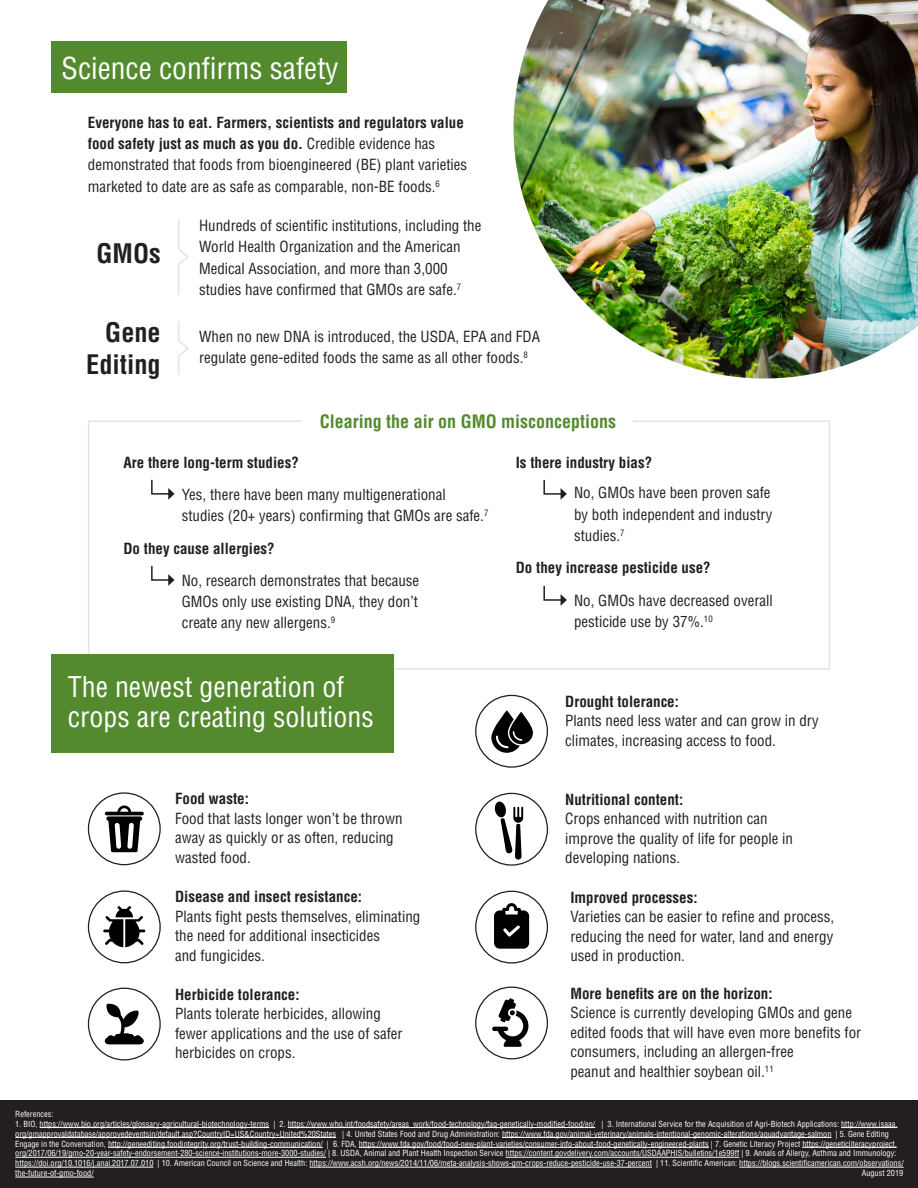
<style>
.page{position:relative;width:918px;height:1188px;background:#fff}
.page>*{position:absolute;margin:0;border:0;box-sizing:border-box;transform-origin:0 0}
.t1{font:condensed 29.55px "Helvetica";color:#fff}
.t2{font:condensed 27.9px/30.6px "Helvetica";color:#fff}
.t3{font:700 condensed 26.25px/31.2px "Helvetica";color:#231f20;text-align:right}
.t4{font:700 condensed 18px "Helvetica";color:#548a2e}
.t5{font:condensed 15px/19.5px "Helvetica";color:#231f20}
.t6{font:700 condensed 15px "Helvetica";color:#231f20}
.t7{font:condensed 8.25px/9.9px "Helvetica";color:#fff}
.s1{font-weight:700}
</style>
<div class="page">
<div style="left:0;top:1101px;width:918px;height:87px;background:#231f20"></div>
<hr style="left:40px;top:1127px;width:229px;height:1px;background:#fff">
<hr style="left:288px;top:1127px;width:307px;height:1px;background:#fff">
<hr style="left:841px;top:1127px;width:56px;height:1px;background:#fff">
<hr style="left:15px;top:1137px;width:321px;height:1px;background:#fff">
<hr style="left:502px;top:1137px;width:330px;height:1px;background:#fff">
<hr style="left:108px;top:1147px;width:215px;height:1px;background:#fff">
<hr style="left:359px;top:1147px;width:350px;height:1px;background:#fff">
<hr style="left:802px;top:1147px;width:95px;height:1px;background:#fff">
<hr style="left:15px;top:1157px;width:311px;height:1px;background:#fff">
<hr style="left:506px;top:1157px;width:233px;height:1px;background:#fff">
<hr style="left:15px;top:1167px;width:138px;height:1px;background:#fff">
<hr style="left:310px;top:1167px;width:342px;height:1px;background:#fff">
<hr style="left:739px;top:1167px;width:165px;height:1px;background:#fff">
<hr style="left:15px;top:1177px;width:79px;height:1px;background:#fff">
<div style="left:52px;top:41px;width:295px;height:52px;background:#548a2e"></div>
<img style="left:514px;top:0;width:404px;height:378px">
<svg style="left:543px;top:479px;width:24px;height:21px"></svg>
<svg style="left:151px;top:479px;width:24px;height:21px"></svg>
<svg style="left:151px;top:565px;width:24px;height:21px"></svg>
<svg style="left:543px;top:585px;width:24px;height:21px"></svg>
<svg style="left:178px;top:219px;width:11px;height:76px"></svg>
<svg style="left:178px;top:321px;width:11px;height:54px"></svg>
<div style="left:52px;top:654px;width:342px;height:99px;background:#548a2e"></div>
<div style="left:88px;top:792px;width:73px;height:73px;border:1px solid #231f20;border-radius:50%"></div>
<div style="left:475px;top:695px;width:73px;height:73px;border:1px solid #231f20;border-radius:50%"></div>
<div style="left:475px;top:793px;width:73px;height:73px;border:1px solid #231f20;border-radius:50%"></div>
<div style="left:475px;top:891px;width:73px;height:73px;border:1px solid #231f20;border-radius:50%"></div>
<div style="left:475px;top:987px;width:73px;height:72px;border:1px solid #231f20;border-radius:50%"></div>
<div style="left:88px;top:890px;width:73px;height:73px;border:1px solid #231f20;border-radius:50%"></div>
<div style="left:88px;top:988px;width:73px;height:73px;border:1px solid #231f20;border-radius:50%"></div>
<svg style="left:105px;top:805px;width:39px;height:47px"></svg>
<svg style="left:103px;top:906px;width:42px;height:41px"></svg>
<svg style="left:491px;top:710px;width:42px;height:43px"></svg>
<svg style="left:105px;top:1004px;width:39px;height:40px"></svg>
<svg style="left:492px;top:998px;width:36px;height:49px"></svg>
<svg style="left:494px;top:903px;width:35px;height:46px"></svg>
<svg style="left:494px;top:801px;width:29px;height:59px"></svg>
<p class="t1" style="left:62px;top:49px;width:279px">Science confirms safety</p>
<p class="t5" style="left:88px;top:112px;width:381px;line-height:21.3px"><span class="s1">Everyone has to eat. Farmers, scientists and regulators value food safety just as much as you do.</span> Credible evidence has demonstrated that foods from bioengineered (BE) plant varieties marketed to date are as safe as comparable, non-BE foods.<sup>6</sup></p>
<p class="t3" style="left:97px;top:237px;width:66px">GMOs</p>
<p class="t3" style="left:86px;top:317px;width:76px">Gene<br>Editing</p>
<p class="t5" style="left:199px;top:215px;width:284px;line-height:21.3px">Hundreds of scientific institutions, including the World Health Organization and the American Medical Association, and more than 3,000 studies have confirmed that GMOs are safe.<sup>7</sup></p>
<p class="t5" style="left:199px;top:326px;width:343px;line-height:21.3px">When no new DNA is introduced, the USDA, EPA and FDA regulate gene-edited foods the same as all other foods.<sup>8</sup></p>
<p class="t4" style="left:320px;top:410px;width:298px">Clearing the air on GMO misconceptions</p>
<p class="t6" style="left:123px;top:453px;width:177px">Are there long-term studies?</p>
<p class="t6" style="left:516px;top:453px;width:138px">Is there industry bias?</p>
<p class="t5" style="left:182px;top:484px;width:308px;line-height:21.3px">Yes, there have been many multigenerational studies (20+ years) confirming that GMOs are safe.<sup>7</sup></p>
<p class="t6" style="left:123px;top:539px;width:153px">Do they cause allergies?</p>
<p class="t5" style="left:182px;top:570px;width:239px;line-height:21.3px;text-align:justify">No, research demonstrates that because GMOs only use existing DNA, they don’t create any new allergens.<sup>9</sup></p>
<p class="t2" style="left:68px;top:671px;width:307px">The newest generation of crops are creating solutions</p>
<p class="t5" style="left:175px;top:789px;width:229px"><span class="s1">Food waste:<br></span>Food that lasts longer won’t be thrown away as quickly or as often, reducing wasted food.</p>
<p class="t5" style="left:175px;top:887px;width:247px"><span class="s1">Disease and insect resistance:<br></span>Plants fight pests themselves, eliminating the need for additional insecticides<br>and fungicides.</p>
<p class="t5" style="left:175px;top:984px;width:229px"><span class="s1">Herbicide tolerance:<br></span>Plants tolerate herbicides, allowing fewer applications and the use of safer herbicides on crops.</p>
<p class="t5" style="left:574px;top:482px;width:200px;line-height:21.3px">No, GMOs have been proven safe by both independent and industry studies.<sup>7</sup></p>
<p class="t6" style="left:516px;top:558px;width:196px">Do they increase pesticide use?</p>
<p class="t5" style="left:574px;top:590px;width:200px;line-height:21.3px">No, GMOs have decreased overall pesticide use by 37%.<sup>10</sup></p>
<p class="t5" style="left:565px;top:691px;width:255px"><span class="s1">Drought tolerance:<br></span>Plants need less water and can grow in dry climates, increasing access to food.</p>
<p class="t5" style="left:565px;top:789px;width:229px"><span class="s1">Nutritional content:<br></span>Crops enhanced with nutrition can improve the quality of life for people in developing nations.</p>
<p class="t5" style="left:570px;top:887px;width:265px"><span class="s1">Improved processes:<br></span>Varieties can be easier to refine and process, reducing the need for water, land and energy used in production.</p>
<p class="t5" style="left:570px;top:983px;width:292px"><span class="s1">More benefits are on the horizon:<br></span>Science is currently developing GMOs and gene edited foods that will have even more benefits for consumers, including an allergen-free<br>peanut and healthier soybean oil.<sup>11</sup></p>
<p class="t7" style="left:15px;top:1109px;width:40px">References:</p>
<p class="t7" style="left:15px;top:1119px;width:890px">1. BIO, https://www.bio.org/articles/glossary-agricultural-biotechnology-terms | 2. https://www.who.int/foodsafety/areas_work/food-technology/faq-genetically-modified-food/en/ | 3. International Service for the Acquisition of Agri-Biotech Applications: http://www.isaaa. org/gmapprovaldatabase/approvedeventsin/default.asp?CountryID=US&amp;Country=United%20States | 4. United States Food and Drug Administration: https://www.fda.gov/animal-veterinary/animals-intentional-genomic-alterations/aquadvantage-salmon | 5. Gene Editing Engage in the Conversation, http://geneediting.foodintegrity.org/trust-building-communication/ | 6. FDA, https://www.fda.gov/food/food-new-plant-varieties/consumer-info-about-food-genetically-engineered-plants | 7. Genetic Literacy Project https://geneticliteracyproject. org/2017/06/19/gmo-20-year-safety-endorsement-280-science-institutions-more-3000-studies/ | 8. USDA, Animal and Plant Health Inspection Service https://content.govdelivery.com/accounts/USDAAPHIS/bulletins/1e599ff | 9. Annals of Allergy, Asthma and Immunology: https://doi.org/10.1016/j.anai.2017.07.010 | 10. American Council on Science and Health: https://www.acsh.org/news/2014/11/06/meta-analysis-shows-gm-crops-reduce-pesticide-use-37-percent | 11. Scientific American: https://blogs.scientificamerican.com/observations/ the-future-of-gmo-food/</p>
<p class="t7" style="left:862px;top:1168px;width:43px">August 2019</p>
</div>
